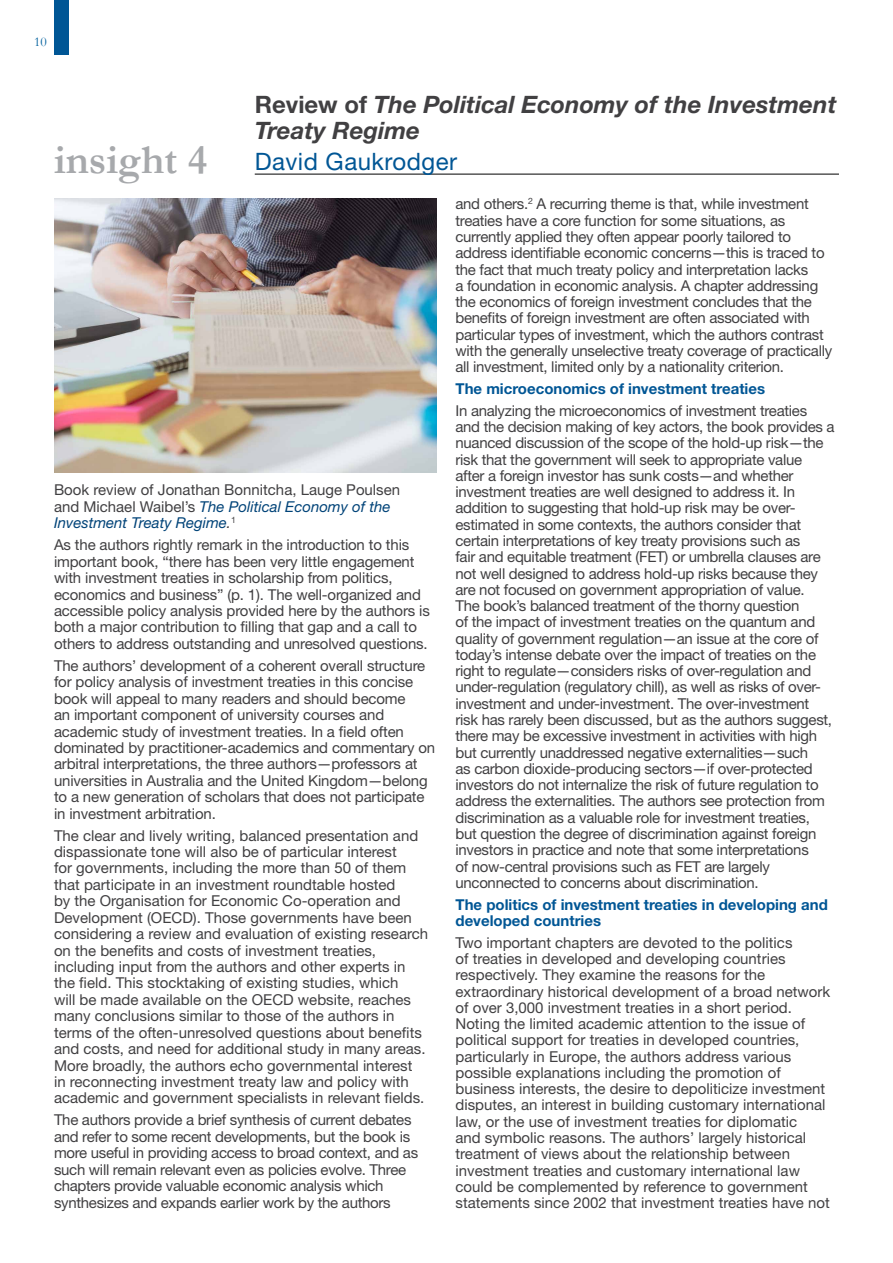
<style>
.page{position:relative;width:893px;height:1263px;background:#fff}
.page>*{position:absolute;margin:0;border:0;box-sizing:border-box;transform-origin:0 0}
.t1{font:700 42px "Garamond";color:#a7a9ac}
.t2{font:italic 700 24px/25.5px "Helvetica Neue LT Std";color:#414042}
.t3{font:24px "Helvetica Neue LT Std";letter-spacing:.02em;color:#005695}
.t4{font:15px/16.2px "Helvetica Neue LT Std";letter-spacing:-.01em;color:#414042}
.t5{font:700 15px/16.4px "Helvetica Neue LT Std";color:#005695}
.t6{font:13.5px "Garamond";color:#00609d}
.s1{font-style:normal}
.s2{font-style:italic;color:#004378}
.s3{font-style:italic}
</style>
<div class="page">
<hr style="left:255px;top:174px;width:584px;height:1px;background:#000">
<div style="left:54px;top:0;width:14px;height:54px;background:#005695"></div>
<img style="left:54px;top:199px;width:382px;height:273px">
<p class="t6" style="left:34px;top:33px;width:14px">10</p>
<h1 class="t1" style="left:54px;top:131px;width:155px">insight 4</h1>
<h2 class="t2" style="left:255px;top:91px;width:583px"><span class="s1">Review of</span> The Political Economy of the Investment<br>Treaty Regime</h2>
<h2 class="t3" style="left:255px;top:147px;width:204px">David Gaukrodger</h2>
<p class="t4" style="left:54px;top:482px;width:348px">Book review of Jonathan Bonnitcha, Lauge Poulsen and Michael Waibel’s <span class="s2">The Political Economy of the<br>Investment Treaty Regime</span><span class="s3">.</span><sup>1</sup></p>
<p class="t4" style="left:54px;top:536px;width:377px">As the authors rightly remark in the introduction to this important book, “there has been very little engagement with investment treaties in scholarship from politics, economics and business” (p. 1). The well-organized and accessible policy analysis provided here by the authors is both a major contribution to filling that gap and a call to others to address outstanding and unresolved questions.</p>
<p class="t4" style="left:54px;top:657px;width:383px">The authors’ development of a coherent overall structure for policy analysis of investment treaties in this concise book will appeal to many readers and should become<br>an important component of university courses and academic study of investment treaties. In a field often dominated by practitioner-academics and commentary on arbitral interpretations, the three authors—professors at universities in Australia and the United Kingdom—belong to a new generation of scholars that does not participate in investment arbitration.</p>
<p class="t4" style="left:54px;top:827px;width:376px">The clear and lively writing, balanced presentation and dispassionate tone will also be of particular interest<br>for governments, including the more than 50 of them that participate in an investment roundtable hosted<br>by the Organisation for Economic Co-operation and Development (OECD). Those governments have been considering a review and evaluation of existing research on the benefits and costs of investment treaties, including input from the authors and other experts in the field. This stocktaking of existing studies, which<br>will be made available on the OECD website, reaches many conclusions similar to those of the authors in terms of the often-unresolved questions about benefits and costs, and need for additional study in many areas.<br>More broadly, the authors echo governmental interest<br>in reconnecting investment treaty law and policy with academic and government specialists in relevant fields.</p>
<p class="t4" style="left:54px;top:1111px;width:366px">The authors provide a brief synthesis of current debates and refer to some recent developments, but the book is more useful in providing access to broad context, and as such will remain relevant even as policies evolve. Three chapters provide valuable economic analysis which synthesizes and expands earlier work by the authors</p>
<p class="t4" style="left:455px;top:196px;width:378px">and others.<sup>2</sup> A recurring theme is that, while investment treaties have a core function for some situations, as currently applied they often appear poorly tailored to address identifiable economic concerns—this is traced to the fact that much treaty policy and interpretation lacks<br>a foundation in economic analysis. A chapter addressing the economics of foreign investment concludes that the benefits of foreign investment are often associated with particular types of investment, which the authors contrast with the generally unselective treaty coverage of practically all investment, limited only by a nationality criterion.</p>
<p class="t5" style="left:455px;top:380px;width:311px">The microeconomics of investment treaties</p>
<p class="t4" style="left:455px;top:402px;width:381px">In analyzing the microeconomics of investment treaties and the decision making of key actors, the book provides a nuanced discussion of the scope of the hold-up risk—the risk that the government will seek to appropriate value after a foreign investor has sunk costs—and whether investment treaties are well designed to address it. In addition to suggesting that hold-up risk may be over&shy;estimated in some contexts, the authors consider that certain interpretations of key treaty provisions such as<br>fair and equitable treatment (FET) or umbrella clauses are not well designed to address hold-up risks because they are not focused on government appropriation of value.<br>The book’s balanced treatment of the thorny question<br>of the impact of investment treaties on the quantum and quality of government regulation—an issue at the core of today’s intense debate over the impact of treaties on the right to regulate—considers risks of over-regulation and under-regulation (regulatory chill), as well as risks of over&shy;investment and under-investment. The over-investment risk has rarely been discussed, but as the authors suggest, there may be excessive investment in activities with high but currently unaddressed negative externalities—such<br>as carbon dioxide-producing sectors—if over-protected investors do not internalize the risk of future regulation to address the externalities. The authors see protection from discrimination as a valuable role for investment treaties, but question the degree of discrimination against foreign investors in practice and note that some interpretations<br>of now-central provisions such as FET are largely unconnected to concerns about discrimination.</p>
<p class="t5" style="left:455px;top:896px;width:374px">The politics of investment treaties in developing and developed countries</p>
<p class="t4" style="left:455px;top:934px;width:376px">Two important chapters are devoted to the politics<br>of treaties in developed and developing countries respectively. They examine the reasons for the extraordinary historical development of a broad network of over 3,000 investment treaties in a short period.<br>Noting the limited academic attention to the issue of political support for treaties in developed countries, particularly in Europe, the authors address various possible explanations including the promotion of business interests, the desire to depoliticize investment disputes, an interest in building customary international law, or the use of investment treaties for diplomatic<br>and symbolic reasons. The authors’ largely historical treatment of views about the relationship between investment treaties and customary international law could be complemented by reference to government statements since 2002 that investment treaties have not</p>
</div>
